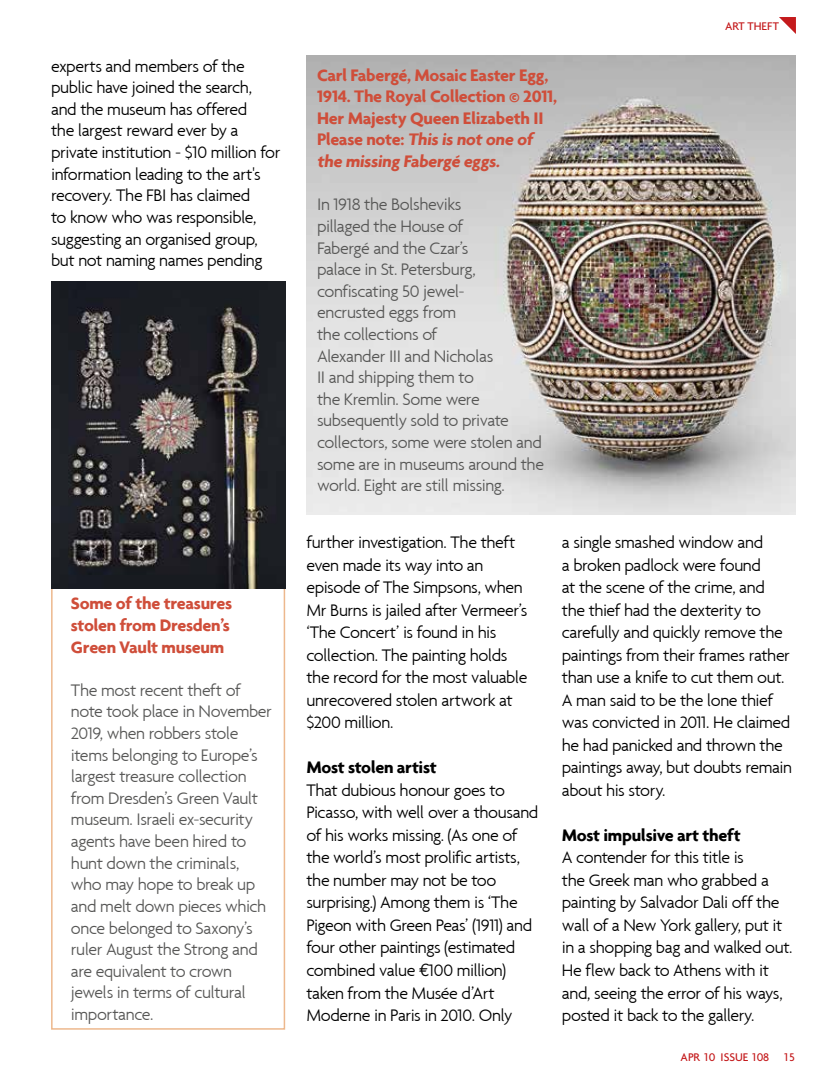
<style>
.page{position:relative;width:830px;height:1085px;background:#fff}
.page>*{position:absolute;margin:0;border:0;box-sizing:border-box;transform-origin:0 0}
.t1{font:300 18px/22.5px "Agenda";letter-spacing:-.025em;color:#000}
.t2{font:300 18px/21.6px "Agenda";letter-spacing:-.03em;color:#575756}
.t3{font:700 18px/21.6px "Agenda";letter-spacing:-.02em;color:#cf4e3a;text-align:justify}
.t4{font:700 18px "Agenda";letter-spacing:-.02em;color:#000}
.t5{font:500 12px "Agenda";color:#c41a1c}
.s1{font-family:"Euro Mono";font-weight:400}
</style>
<div class="page">
<svg style="left:779px;top:17px;width:16px;height:16px"></svg>
<img style="left:306px;top:55px;width:489px;height:459px">
<div style="left:51px;top:516px;width:234px;height:513px;border:2px solid #edb88d"></div>
<img style="left:51px;top:281px;width:234px;height:307px">
<p class="t1" style="left:51px;top:55px;width:231px;line-height:21.6px">experts and members of the public have joined the search, and the museum has offered<br>the largest reward ever by a private institution - $10 million for information leading to the art's recovery. The FBI has claimed<br>to know who was responsible, suggesting an organised group, but not naming names pending</p>
<p class="t3" style="left:71px;top:592px;width:162px">Some of the treasures stolen from Dresden’s Green Vault museum</p>
<p class="t2" style="left:71px;top:678px;width:202px">The most recent theft of note took place in November<br>2019, when robbers stole items belonging to Europe’s largest treasure collection from Dresden’s Green Vault museum. Israeli ex-security agents have been hired to hunt down the criminals, who may hope to break up and melt down pieces which once belonged to Saxony’s ruler August the Strong and are equivalent to crown jewels in terms of cultural importance.</p>
<p class="t5" style="left:724px;top:19px;width:55px">ART THEFT</p>
<p class="t3" style="left:317px;top:64px;width:241px;text-align:left">Carl Fabergé, Mosaic Easter Egg,<br>1914. The Royal Collection © 2011,<br>Her Majesty Queen Elizabeth II<br>Please note: This is not one of the missing Fabergé eggs.</p>
<p class="t2" style="left:317px;top:193px;width:228px">In 1918 the Bolsheviks<br>pillaged the House of<br>Fabergé and the Czar’s<br>palace in St. Petersburg, confiscating 50 jewel-<br>encrusted eggs from<br>the collections of<br>Alexander III and Nicholas<br>II and shipping them to<br>the Kremlin. Some were subsequently sold to private collectors, some were stolen and some are in museums around the world. Eight are still missing.</p>
<p class="t1" style="left:306px;top:531px;width:223px">further investigation. The theft even made its way into an episode of The Simpsons, when<br>Mr Burns is jailed after Vermeer’s ‘The Concert’ is found in his collection. The painting holds the record for the most valuable unrecovered stolen artwork at $200 million.</p>
<p class="t4" style="left:306px;top:756px;width:132px">Most stolen artist</p>
<p class="t1" style="left:306px;top:778px;width:233px">That dubious honour goes to<br>Picasso, with well over a thousand of his works missing. (As one of the world’s most prolific artists, the number may not be too surprising.) Among them is ‘The<br>Pigeon with Green Peas’ (1911) and four other paintings (estimated combined value <span class="s1">€</span>100 million) taken from the Musée d’Art<br>Moderne in Paris in 2010. Only</p>
<p class="t1" style="left:561px;top:531px;width:232px">a single smashed window and<br>a broken padlock were found<br>at the scene of the crime, and the thief had the dexterity to carefully and quickly remove the paintings from their frames rather than use a knife to cut them out.<br>A man said to be the lone thief was convicted in 2011. He claimed he had panicked and thrown the paintings away, but doubts remain about his story.</p>
<p class="t4" style="left:561px;top:824px;width:180px">Most impulsive art theft</p>
<p class="t1" style="left:561px;top:846px;width:232px">A contender for this title is<br>the Greek man who grabbed a painting by Salvador Dali off the wall of a New York gallery, put it in a shopping bag and walked out.<br>He flew back to Athens with it and, seeing the error of his ways, posted it back to the gallery.</p>
<p class="t5" style="left:680px;top:1049px;width:116px">APR 10 ISSUE 108 15</p>
</div>
